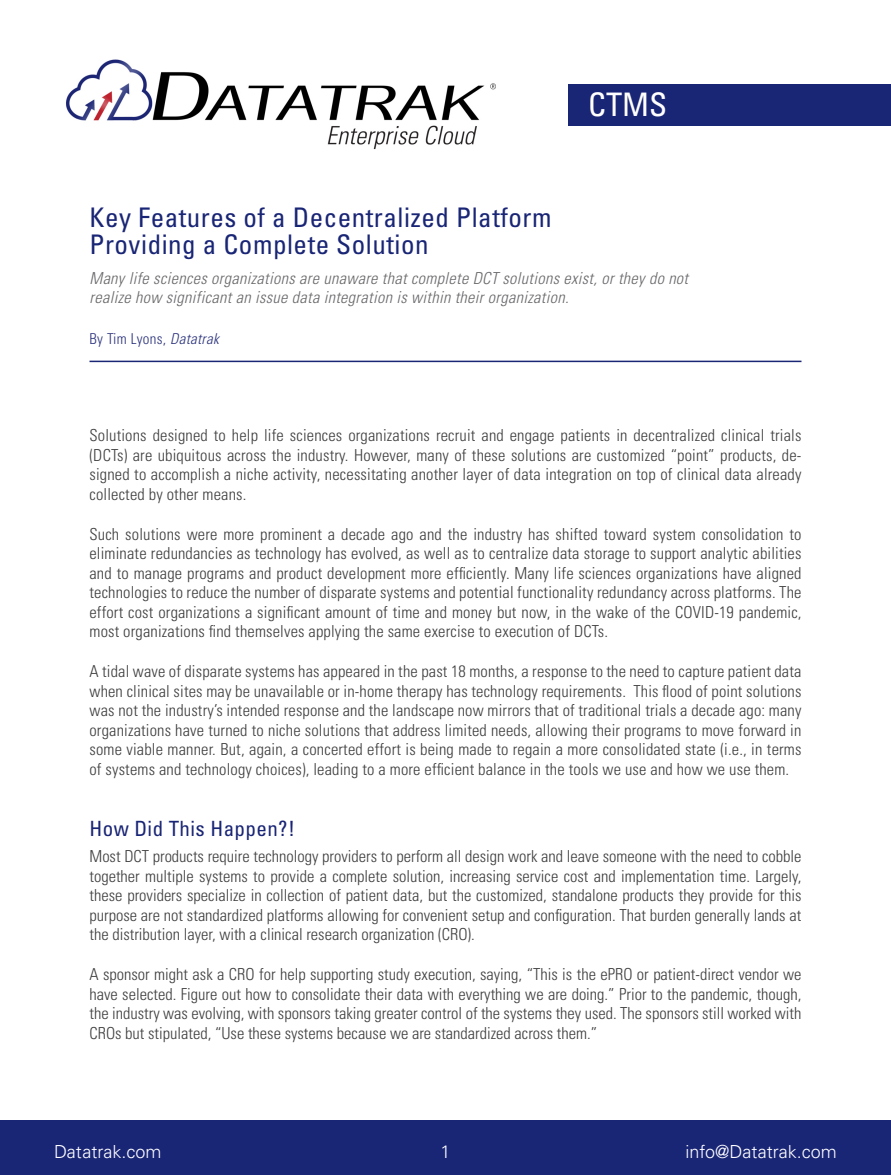
<style>
.page{position:relative;width:891px;height:1175px;background:#fff}
.page>*{position:absolute;margin:0;border:0;box-sizing:border-box;transform-origin:0 0}
.t1{font:condensed 32.4px "Univers LT Std";color:#fff}
.t2{font:condensed 27px/27px "Univers LT Std";letter-spacing:.02em;color:#192575}
.Subheads_01{font:condensed 21px "Univers LT Std";letter-spacing:.02em;color:#192575}
.t3{font:300 18px "Univers LT Std";color:#fff}
.Body_Copy{font:300 condensed 16.5px/19.5px "Univers LT Std";letter-spacing:.01em;color:#3e3e3f;text-align:justify}
.Body_Copy-2{font:italic 300 condensed 16.5px/19.5px "Univers LT Std";letter-spacing:.02em;color:#69696c}
.Body_Copy-3{font:300 condensed 15px "Univers LT Std";letter-spacing:.02em;color:#2c347d}
.s1{font-style:italic}
</style>
<div class="page">
<div style="left:0;top:1120px;width:891px;height:54px;background:#192575"></div>
<img style="left:66px;top:59px;width:430px;height:91px">
<div style="left:569px;top:84px;width:322px;height:41px;background:#192575"></div>
<hr style="left:90px;top:360px;width:712px;height:2px;background:#192575">
<p class="t2" style="left:90px;top:203px;width:463px">Key Features of a Decentralized Platform<br>Providing a Complete Solution</p>
<p class="t1" style="left:588px;top:84px;width:81px">CTMS</p>
<p class="Body_Copy-2" style="left:90px;top:268px;width:600px">Many life sciences organizations are unaware that complete DCT solutions exist, or they do not realize how significant an issue data integration is within their organization.</p>
<p class="Body_Copy-3" style="left:90px;top:330px;width:131px">By Tim Lyons, <span class="s1">Datatrak</span></p>
<p class="Body_Copy" style="left:90px;top:426px;width:714px">Solutions designed to help life sciences organizations recruit and engage patients in decentralized clinical trials (DCTs) are ubiquitous across the industry. However, many of these solutions are customized “point” products, de&shy;signed to accomplish a niche activity, necessitating another layer of data integration on top of clinical data already collected by other means.</p>
<p class="Body_Copy" style="left:90px;top:524px;width:714px">Such solutions were more prominent a decade ago and the industry has shifted toward system consolidation to eliminate redundancies as technology has evolved, as well as to centralize data storage to support analytic abilities and to manage programs and product development more efficiently. Many life sciences organizations have aligned technologies to reduce the number of disparate systems and potential functionality redundancy across platforms. The effort cost organizations a significant amount of time and money but now, in the wake of the COVID-19 pandemic, most organizations find themselves applying the same exercise to execution of DCTs.</p>
<p class="Body_Copy" style="left:90px;top:661px;width:714px">A tidal wave of disparate systems has appeared in the past 18 months, a response to the need to capture patient data when clinical sites may be unavailable or in-home therapy has technology requirements. This flood of point solutions was not the industry’s intended response and the landscape now mirrors that of traditional trials a decade ago: many organizations have turned to niche solutions that address limited needs, allowing their programs to move forward in some viable manner. But, again, a concerted effort is being made to regain a more consolidated state (i.e., in terms of systems and technology choices), leading to a more efficient balance in the tools we use and how we use them.</p>
<p class="Subheads_01" style="left:90px;top:815px;width:207px">How Did This Happen?!</p>
<p class="Body_Copy" style="left:90px;top:846px;width:714px">Most DCT products require technology providers to perform all design work and leave someone with the need to cobble together multiple systems to provide a complete solution, increasing service cost and implementation time. Largely, these providers specialize in collection of patient data, but the customized, standalone products they provide for this purpose are not standardized platforms allowing for convenient setup and configuration. That burden generally lands at the distribution layer, with a clinical research organization (CRO).</p>
<p class="Body_Copy" style="left:90px;top:964px;width:714px">A sponsor might ask a CRO for help supporting study execution, saying, “This is the ePRO or patient-direct vendor we have selected. Figure out how to consolidate their data with everything we are doing.” Prior to the pandemic, though, the industry was evolving, with sponsors taking greater control of the systems they used. The sponsors still worked with CROs but stipulated, “Use these systems because we are standardized across them.”</p>
<p class="t3" style="left:54px;top:1140px;width:109px">Datatrak.com</p>
<p class="t3" style="left:440px;top:1140px;width:12px">1</p>
<p class="t3" style="left:686px;top:1140px;width:153px">info@Datatrak.com</p>
</div>
